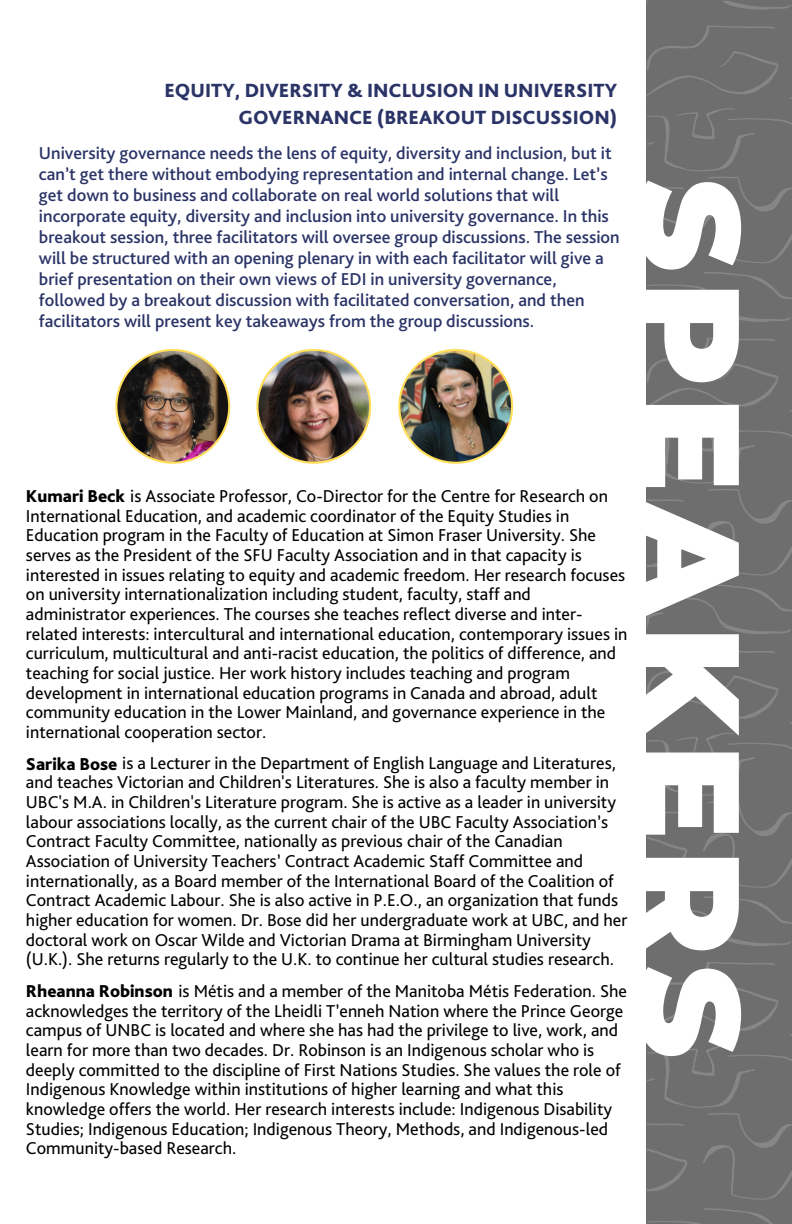
<style>
.page{position:relative;width:792px;height:1224px;background:#fff}
.page>*{position:absolute;margin:0;border:0;box-sizing:border-box;transform-origin:0 0}
.t1{font:900 141.2px "Montserrat";letter-spacing:.075em;color:#fff}
.t2{font:800 20px/27px "Bliss Pro";color:#2b3467;text-align:right}
.t3{font:18px/19.6px "Bliss Pro";color:#000}
.t4{font:500 18px/21px "Bliss Pro";color:#2b3467}
.s1{font-weight:800}
</style>
<div class="page">
<div style="left:646px;top:0;width:146px;height:1224px;background:#6e6e6e"></div>
<svg style="left:647px;top:1208px;width:126px;height:16px"></svg>
<svg style="left:647px;top:962px;width:145px;height:238px"></svg>
<svg style="left:647px;top:896px;width:145px;height:50px"></svg>
<svg style="left:647px;top:650px;width:145px;height:238px"></svg>
<svg style="left:647px;top:584px;width:145px;height:50px"></svg>
<svg style="left:647px;top:338px;width:145px;height:238px"></svg>
<svg style="left:647px;top:272px;width:145px;height:50px"></svg>
<svg style="left:723px;top:1px;width:68px;height:9px"></svg>
<svg style="left:647px;top:26px;width:145px;height:237px"></svg>
<img style="left:256px;top:349px;width:115px;height:115px">
<img style="left:398px;top:349px;width:115px;height:115px">
<img style="left:115px;top:349px;width:115px;height:115px">
<p class="t2" style="left:164px;top:76px;width:454px">EQUITY, DIVERSITY &amp; INCLUSION IN UNIVERSITY<br>GOVERNANCE (BREAKOUT DISCUSSION)</p>
<p class="t4" style="left:39px;top:142px;width:582px">University governance needs the lens of equity, diversity and inclusion, but it can’t get there without embodying representation and internal change. Let’s get down to business and collaborate on real world solutions that will incorporate equity, diversity and inclusion into university governance. In this breakout session, three facilitators will oversee group discussions. The session will be structured with an opening plenary in with each facilitator will give a brief presentation on their own views of EDI in university governance, followed by a breakout discussion with facilitated conversation, and then facilitators will present key takeaways from the group discussions.</p>
<p class="t3" style="left:26px;top:486px;width:603px"><span class="s1">Kumari Beck</span> is Associate Professor, Co-Director for the Centre for Research on International Education, and academic coordinator of the Equity Studies in Education program in the Faculty of Education at Simon Fraser University. She serves as the President of the SFU Faculty Association and in that capacity is interested in issues relating to equity and academic freedom. Her research focuses on university internationalization including student, faculty, staff and administrator experiences. The courses she teaches reflect diverse and inter&shy;related interests: intercultural and international education, contemporary issues in curriculum, multicultural and anti-racist education, the politics of difference, and teaching for social justice. Her work history includes teaching and program development in international education programs in Canada and abroad, adult community education in the Lower Mainland, and governance experience in the international cooperation sector.</p>
<p class="t3" style="left:26px;top:753px;width:603px"><span class="s1">Sarika Bose</span> is a Lecturer in the Department of English Language and Literatures, and teaches Victorian and Children's Literatures. She is also a faculty member in UBC's M.A. in Children's Literature program. She is active as a leader in university labour associations locally, as the current chair of the UBC Faculty Association’s Contract Faculty Committee, nationally as previous chair of the Canadian Association of University Teachers’ Contract Academic Staff Committee and internationally, as a Board member of the International Board of the Coalition of Contract Academic Labour. She is also active in P.E.O., an organization that funds higher education for women. Dr. Bose did her undergraduate work at UBC, and her doctoral work on Oscar Wilde and Victorian Drama at Birmingham University (U.K.). She returns regularly to the U.K. to continue her cultural studies research.</p>
<p class="t3" style="left:26px;top:981px;width:603px"><span class="s1">Rheanna Robinson</span> is Métis and a member of the Manitoba Métis Federation. She acknowledges the territory of the Lheidli T’enneh Nation where the Prince George campus of UNBC is located and where she has had the privilege to live, work, and learn for more than two decades. Dr. Robinson is an Indigenous scholar who is deeply committed to the discipline of First Nations Studies. She values the role of Indigenous Knowledge within institutions of higher learning and what this knowledge offers the world. Her research interests include: Indigenous Disability Studies; Indigenous Education; Indigenous Theory, Methods, and Indigenous-led Community-based Research.</p>
<p class="t1" style="left:777px;top:179px;width:881px;rotate:90deg">SPEAKERS</p>
</div>
